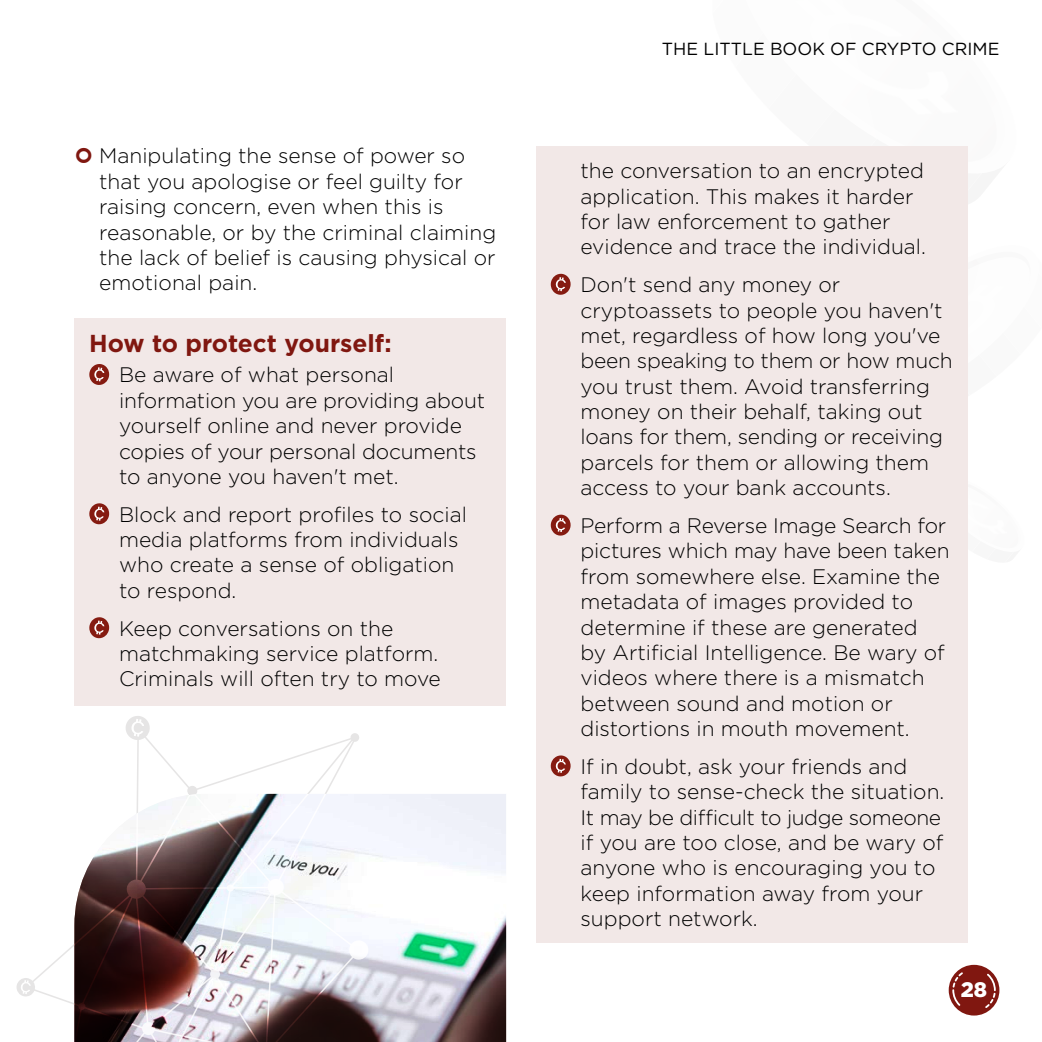
<style>
.page{position:relative;width:1042px;height:1042px;background:#fff}
.page>*{position:absolute;margin:0;border:0;box-sizing:border-box;transform-origin:0 0}
.t1{font:700 24.5px "Gotham";color:#801710}
.t2{font:300 21px/25.4px "Gotham";color:#000}
.t3{font:900 21px "Gotham";color:#fff}
.t4{font:17.5px "Gotham";color:#000}
</style>
<div class="page">
<svg style="left:967px;top:477px;width:1px;height:86px"></svg>
<img style="left:967px;top:497px;width:1px;height:36px">
<img style="left:967px;top:284px;width:1px;height:74px">
<div style="left:74px;top:317px;width:432px;height:388px;background:#f2e8e7"></div>
<svg style="left:89px;top:364px;width:20px;height:21px"></svg>
<svg style="left:89px;top:503px;width:20px;height:21px"></svg>
<svg style="left:89px;top:617px;width:20px;height:21px"></svg>
<div style="left:536px;top:147px;width:431px;height:796px;background:#f2e8e7"></div>
<svg style="left:551px;top:274px;width:19px;height:21px"></svg>
<svg style="left:551px;top:515px;width:19px;height:20px"></svg>
<svg style="left:551px;top:755px;width:19px;height:21px"></svg>
<img style="left:369px;top:794px;width:137px;height:248px">
<svg style="left:16px;top:716px;width:353px;height:326px"></svg>
<svg style="left:131px;top:719px;width:13px;height:17px"></svg>
<svg style="left:21px;top:980px;width:10px;height:14px"></svg>
<svg style="left:948px;top:965px;width:51px;height:50px"></svg>
<p class="t2" style="left:99px;top:143px;width:398px">Manipulating the sense of power so that you apologise or feel guilty for raising concern, even when this is reasonable, or by the criminal claiming the lack of belief is causing physical or emotional pain.</p>
<p class="t1" style="left:89px;top:327px;width:304px">How to protect yourself:</p>
<p class="t2" style="left:119px;top:362px;width:367px">Be aware of what personal information you are providing about yourself online and never provide copies of your personal documents to anyone you haven't met.</p>
<p class="t2" style="left:119px;top:501px;width:349px">Block and report profiles to social media platforms from individuals who create a sense of obligation to respond.</p>
<p class="t2" style="left:119px;top:615px;width:323px">Keep conversations on the matchmaking service platform.<br>Criminals will often try to move</p>
<p class="t4" style="left:662px;top:38px;width:339px">THE LITTLE BOOK OF CRYPTO CRIME</p>
<p class="t2" style="left:580px;top:158px;width:347px">the conversation to an encrypted application. This makes it harder for law enforcement to gather evidence and trace the individual.</p>
<p class="t2" style="left:580px;top:271px;width:374px">Don't send any money or cryptoassets to people you haven't met, regardless of how long you've been speaking to them or how much you trust them. Avoid transferring money on their behalf, taking out loans for them, sending or receiving parcels for them or allowing them access to your bank accounts.</p>
<p class="t2" style="left:580px;top:512px;width:370px">Perform a Reverse Image Search for pictures which may have been taken from somewhere else. Examine the metadata of images provided to determine if these are generated<br>by Artificial Intelligence. Be wary of videos where there is a mismatch between sound and motion or distortions in mouth movement.</p>
<p class="t2" style="left:580px;top:753px;width:365px">If in doubt, ask your friends and family to sense-check the situation.<br>It may be difficult to judge someone if you are too close, and be wary of anyone who is encouraging you to keep information away from your support network.</p>
<p class="t3" style="left:961px;top:975px;width:28px">28</p>
</div>
